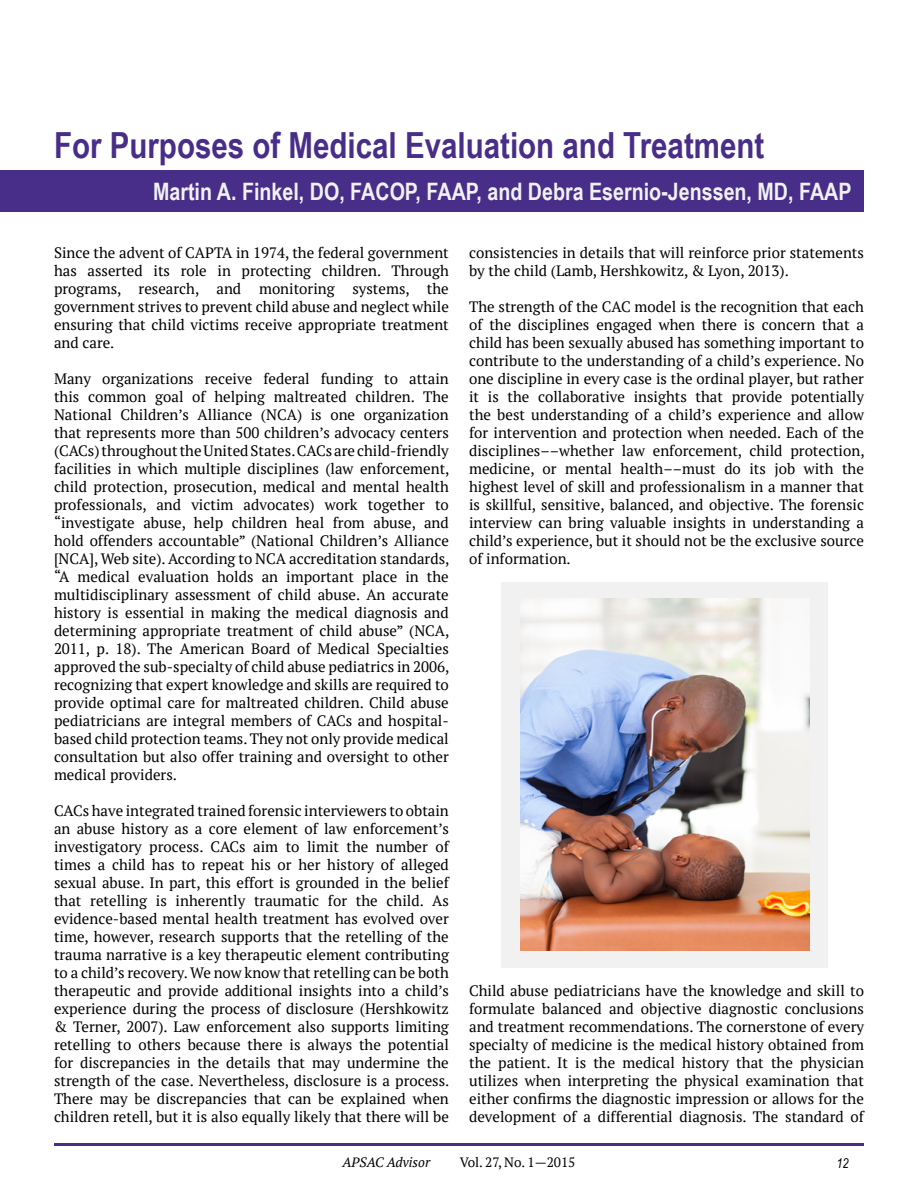
<style>
.page{position:relative;width:918px;height:1188px;background:#fff}
.page>*{position:absolute;margin:0;border:0;box-sizing:border-box;transform-origin:0 0}
.t1{font:700 36px "Arial Narrow";color:#482d89}
.t2{font:700 24px "Arial Narrow";color:#f1f1f2}
.t3{font:15px/18px "PT Serif";color:#000;text-align:justify}
.t4{font:13.5px "PT Serif";color:#000}
.t5{font:italic 13.5px "PT Serif";color:#000}
.t6{font:italic 13.5px "Arial Narrow";color:#000}
</style>
<div class="page">
<div style="left:0;top:170px;width:864px;height:42px;background:#482d89"></div>
<hr style="left:54px;top:1143px;width:810px;height:3px;background:#482d89">
<div style="left:501px;top:582px;width:327px;height:386px;background:#f1f1f2"></div>
<img style="left:521px;top:599px;width:288px;height:351px">
<h1 class="t1" style="left:54px;top:118px;width:712px">For Purposes of Medical Evaluation and Treatment</h1>
<h2 class="t2" style="left:153px;top:173px;width:700px">Martin A. Finkel, DO, FACOP, FAAP, and Debra Esernio-Jenssen, MD, FAAP</h2>
<p class="t3" style="left:54px;top:243px;width:396px">Since the advent of CAPTA in 1974, the federal government has asserted its role in protecting children. Through programs, research, and monitoring systems, the government strives to prevent child abuse and neglect while ensuring that child victims receive appropriate treatment and care.</p>
<p class="t3" style="left:54px;top:369px;width:397px">Many organizations receive federal funding to attain this common goal of helping maltreated children. The National Children’s Alliance (NCA) is one organization that represents more than 500 children’s advocacy centers (CACs) throughout the United States. CACs are child-friendly facilities in which multiple disciplines (law enforcement, child protection, prosecution, medical and mental health professionals, and victim advocates) work together to “investigate abuse, help children heal from abuse, and hold offenders accountable” (National Children’s Alliance [NCA], Web site). According to NCA accreditation standards, “A medical evaluation holds an important place in the multidisciplinary assessment of child abuse. An accurate history is essential in making the medical diagnosis and determining appropriate treatment of child abuse” (NCA, 2011, p. 18). The American Board of Medical Specialties approved the sub-specialty of child abuse pediatrics in 2006, recognizing that expert knowledge and skills are required to provide optimal care for maltreated children. Child abuse pediatricians are integral members of CACs and hospital&shy;based child protection teams. They not only provide medical consultation but also offer training and oversight to other medical providers.</p>
<p class="t3" style="left:54px;top:801px;width:397px">CACs have integrated trained forensic interviewers to obtain an abuse history as a core element of law enforcement’s investigatory process. CACs aim to limit the number of times a child has to repeat his or her history of alleged sexual abuse. In part, this effort is grounded in the belief that retelling is inherently traumatic for the child. As evidence-based mental health treatment has evolved over time, however, research supports that the retelling of the trauma narrative is a key therapeutic element contributing to a child’s recovery. We now know that retelling can be both therapeutic and provide additional insights into a child’s experience during the process of disclosure (Hershkowitz &amp; Terner, 2007). Law enforcement also supports limiting retelling to others because there is always the potential for discrepancies in the details that may undermine the strength of the case. Nevertheless, disclosure is a process.<br>There may be discrepancies that can be explained when children retell, but it is also equally likely that there will be</p>
<p class="t3" style="left:469px;top:243px;width:396px">consistencies in details that will reinforce prior statements by the child (Lamb, Hershkowitz, &amp; Lyon, 2013).</p>
<p class="t3" style="left:469px;top:297px;width:397px">The strength of the CAC model is the recognition that each of the disciplines engaged when there is concern that a child has been sexually abused has something important to contribute to the understanding of a child’s experience. No one discipline in every case is the ordinal player, but rather it is the collaborative insights that provide potentially the best understanding of a child’s experience and allow for intervention and protection when needed. Each of the disciplines––whether law enforcement, child protection, medicine, or mental health––must do its job with the highest level of skill and professionalism in a manner that is skillful, sensitive, balanced, and objective. The forensic interview can bring valuable insights in understanding a child’s experience, but it should not be the exclusive source of information.</p>
<p class="t3" style="left:469px;top:981px;width:396px">Child abuse pediatricians have the knowledge and skill to formulate balanced and objective diagnostic conclusions and treatment recommendations. The cornerstone of every specialty of medicine is the medical history obtained from the patient. It is the medical history that the physician utilizes when interpreting the physical examination that either confirms the diagnostic impression or allows for the development of a differential diagnosis. The standard of</p>
<p class="t5" style="left:343px;top:1153px;width:89px">APSAC Advisor</p>
<p class="t4" style="left:460px;top:1153px;width:117px">Vol. 27, No. 1—2015</p>
<p class="t6" style="left:836px;top:1154px;width:14px">12</p>
</div>
